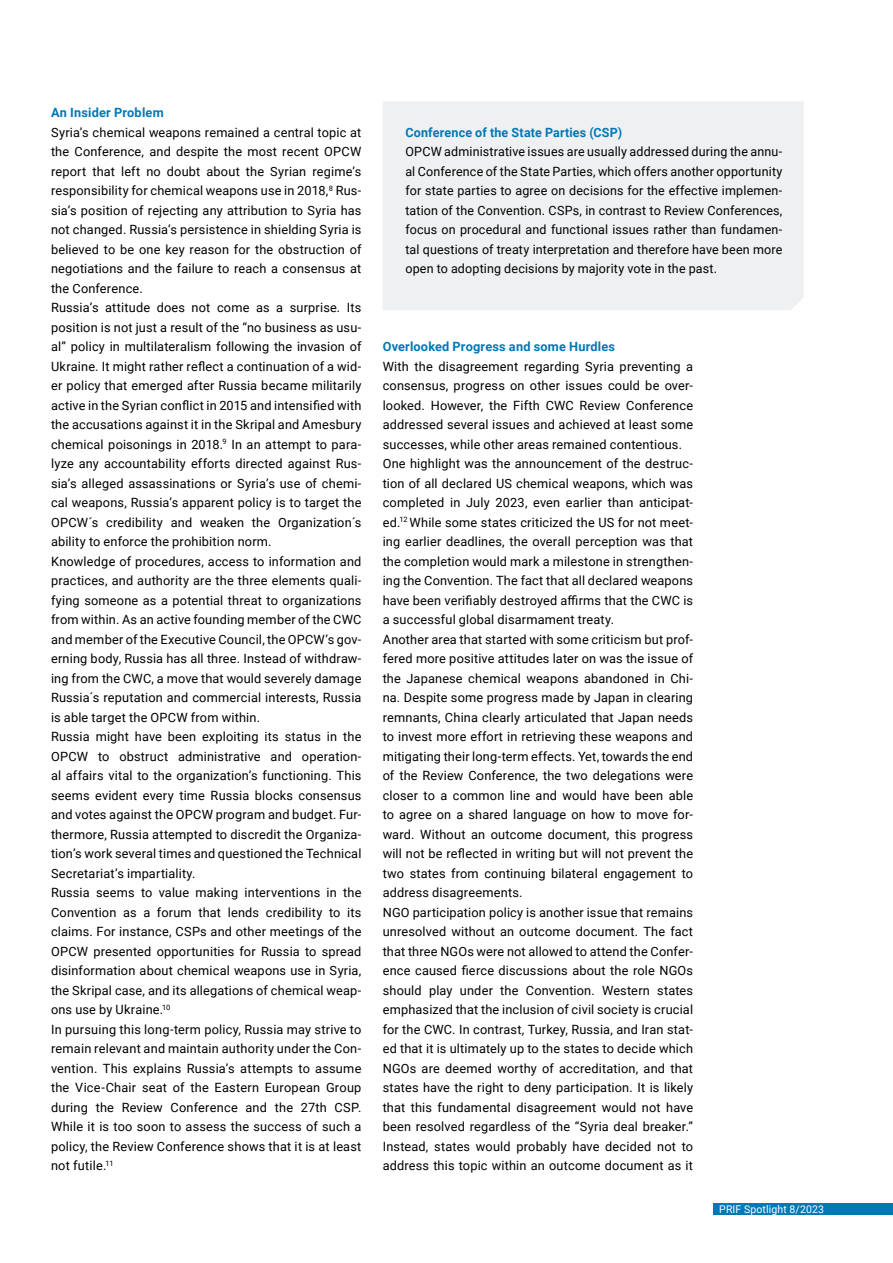
<style>
.page{position:relative;width:893px;height:1263px;background:#fff}
.page>*{position:absolute;margin:0;border:0;box-sizing:border-box;transform-origin:0 0}
.Fließtext{font:12.75px/19.5px "Roboto";letter-spacing:.015em;color:#000;text-align:justify}
.Zwischenüberschrift{font:700 12.75px "Roboto";letter-spacing:.015em;color:#0078b7}
.t1{font:10.65px "Roboto";letter-spacing:.01em;color:#fff}
</style>
<div class="page">
<div style="left:713px;top:1203px;width:180px;height:12px;background:#0079b7"></div>
<div style="left:383px;top:102px;width:421px;height:208px;background:#eff0f1"></div>
<h2 class="Zwischenüberschrift" style="left:51px;top:104px;width:114px">An Insider Problem</h2>
<p class="Fließtext" style="left:51px;top:122px;width:312px">Syria’s chemical weapons remained a central topic at the Conference, and despite the most recent OPCW report that left no doubt about the Syrian regime’s responsibility for chemical weapons use in 2018,<sup>8</sup> Rus&shy;sia’s position of rejecting any attribution to Syria has not changed. Russia’s persistence in shielding Syria is believed to be one key reason for the obstruction of negotiations and the failure to reach a consensus at the Conference.</p>
<p class="Fließtext" style="left:51px;top:297px;width:312px">Russia’s attitude does not come as a surprise. Its position is not just a result of the “no business as usu&shy;al” policy in multilateralism following the invasion of Ukraine. It might rather reflect a continuation of a wid&shy;er policy that emerged after Russia became militarily active in the Syrian conflict in 2015 and intensified with the accusations against it in the Skripal and Amesbury chemical poisonings in 2018.<sup>9</sup> In an attempt to para&shy;lyze any accountability efforts directed against Rus&shy;sia’s alleged assassinations or Syria’s use of chemi&shy;cal weapons, Russia’s apparent policy is to target the OPCW´s credibility and weaken the Organization´s ability to enforce the prohibition norm.</p>
<p class="Fließtext" style="left:51px;top:551px;width:312px">Knowledge of procedures, access to information and practices, and authority are the three elements quali&shy;fying someone as a potential threat to organizations from within. As an active founding member of the CWC and member of the Executive Council, the OPCW’s gov&shy;erning body, Russia has all three. Instead of withdraw&shy;ing from the CWC, a move that would severely damage Russia´s reputation and commercial interests, Russia is able target the OPCW from within.</p>
<p class="Fließtext" style="left:51px;top:726px;width:312px">Russia might have been exploiting its status in the OPCW to obstruct administrative and operation&shy;al affairs vital to the organization’s functioning. This seems evident every time Russia blocks consensus and votes against the OPCW program and budget. Fur&shy;thermore, Russia attempted to discredit the Organiza&shy;tion’s work several times and questioned the Technical Secretariat’s impartiality.</p>
<p class="Fließtext" style="left:51px;top:882px;width:312px">Russia seems to value making interventions in the Convention as a forum that lends credibility to its claims. For instance, CSPs and other meetings of the OPCW presented opportunities for Russia to spread disinformation about chemical weapons use in Syria, the Skripal case, and its allegations of chemical weap&shy;ons use by Ukraine.<sup>10</sup></p>
<p class="Fließtext" style="left:51px;top:1019px;width:312px">In pursuing this long-term policy, Russia may strive to remain relevant and maintain authority under the Con&shy;vention. This explains Russia’s attempts to assume the Vice-Chair seat of the Eastern European Group during the Review Conference and the 27th CSP.<br>While it is too soon to assess the success of such a policy, the Review Conference shows that it is at least not futile.<sup>11</sup></p>
<h2 class="Zwischenüberschrift" style="left:405px;top:123px;width:218px">Conference of the State Parties (CSP)</h2>
<p class="Fließtext" style="left:405px;top:141px;width:379px">OPCW administrative issues are usually addressed during the annu&shy;al Conference of the State Parties, which offers another opportunity for state parties to agree on decisions for the effective implemen&shy;tation of the Convention. CSPs, in contrast to Review Conferences, focus on procedural and functional issues rather than fundamen&shy;tal questions of treaty interpretation and therefore have been more open to adopting decisions by majority vote in the past.</p>
<h2 class="Zwischenüberschrift" style="left:383px;top:338px;width:234px">Overlooked Progress and some Hurdles</h2>
<p class="Fließtext" style="left:383px;top:356px;width:312px">With the disagreement regarding Syria preventing a consensus, progress on other issues could be over&shy;looked. However, the Fifth CWC Review Conference addressed several issues and achieved at least some successes, while other areas remained contentious.</p>
<p class="Fließtext" style="left:383px;top:453px;width:312px">One highlight was the announcement of the destruc&shy;tion of all declared US chemical weapons, which was completed in July 2023, even earlier than anticipat&shy;ed.<sup>12</sup> While some states criticized the US for not meet&shy;ing earlier deadlines, the overall perception was that the completion would mark a milestone in strengthen&shy;ing the Convention. The fact that all declared weapons have been verifiably destroyed affirms that the CWC is a successful global disarmament treaty.</p>
<p class="Fließtext" style="left:383px;top:629px;width:312px">Another area that started with some criticism but prof&shy;fered more positive attitudes later on was the issue of the Japanese chemical weapons abandoned in Chi&shy;na. Despite some progress made by Japan in clearing remnants, China clearly articulated that Japan needs to invest more effort in retrieving these weapons and mitigating their long-term effects. Yet, towards the end of the Review Conference, the two delegations were closer to a common line and would have been able to agree on a shared language on how to move for&shy;ward. Without an outcome document, this progress will not be reflected in writing but will not prevent the two states from continuing bilateral engagement to address disagreements.</p>
<p class="Fließtext" style="left:383px;top:902px;width:312px">NGO participation policy is another issue that remains unresolved without an outcome document. The fact that three NGOs were not allowed to attend the Confer&shy;ence caused fierce discussions about the role NGOs should play under the Convention. Western states emphasized that the inclusion of civil society is crucial for the CWC. In contrast, Turkey, Russia, and Iran stat&shy;ed that it is ultimately up to the states to decide which NGOs are deemed worthy of accreditation, and that states have the right to deny participation. It is likely that this fundamental disagreement would not have been resolved regardless of the “Syria deal breaker.” Instead, states would probably have decided not to address this topic within an outcome document as it</p>
<p class="t1" style="left:719px;top:1202px;width:106px">PRIF Spotlight 8/2023</p>
</div>
